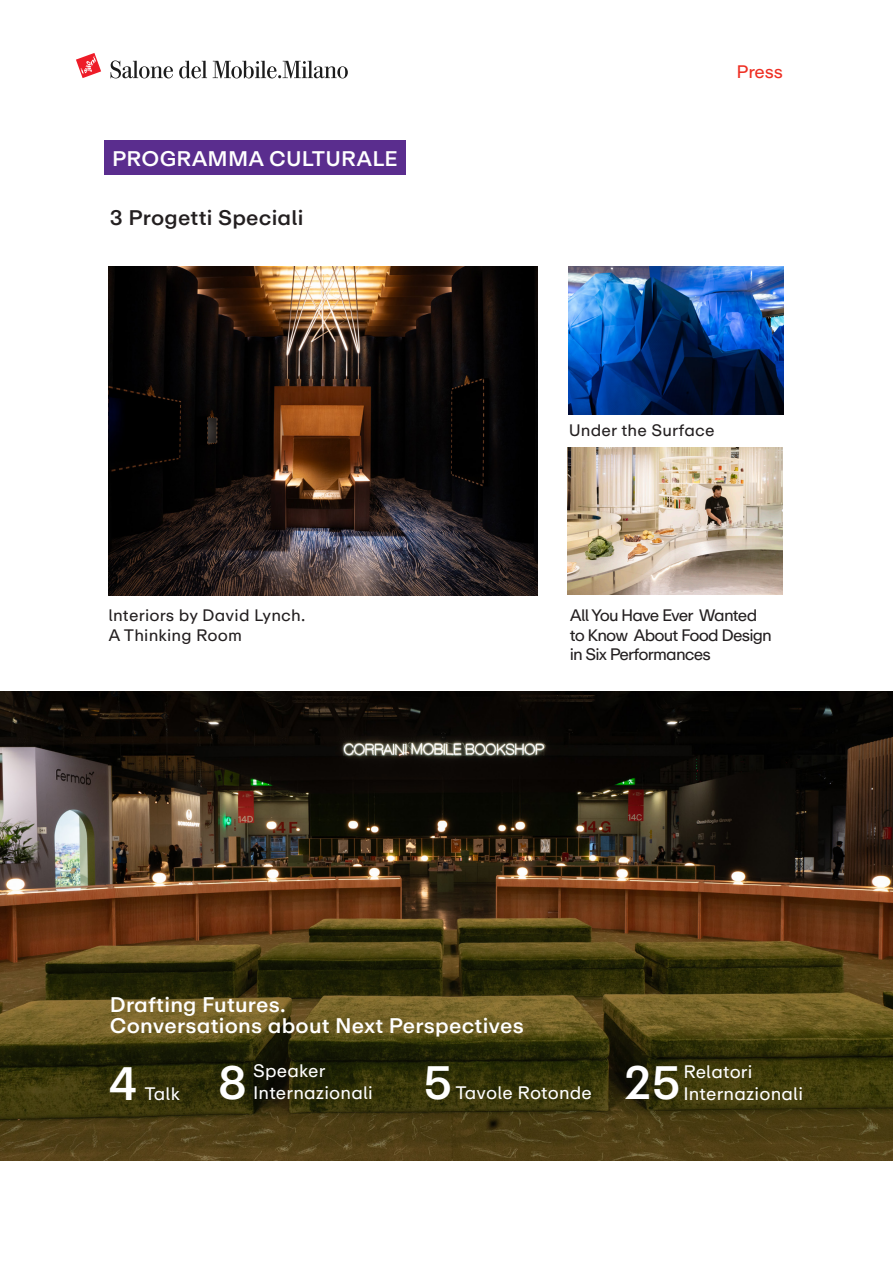
<style>
.page{position:relative;width:893px;height:1263px;background:#fff}
.page>*{position:absolute;margin:0;border:0;box-sizing:border-box;transform-origin:0 0}
.t1{font:500 46.5px "ABC Repro";color:#fff}
.t2{font:500 21px/21px "ABC Repro";letter-spacing:.01em;color:#fff}
.t3{font:500 21px "ABC Repro";letter-spacing:.01em;color:#231f20}
.t4{font:18px/21.6px "ABC Repro";letter-spacing:.01em;color:#fff}
.t5{font:18px "ABC Repro";letter-spacing:-.015em;color:#ee2e22}
.t6{font:16.5px/19.4px "ABC Repro";letter-spacing:-.05em;color:#231f20}
.t7{font:16.5px/19.4px "ABC Repro";letter-spacing:.01em;color:#231f20}
</style>
<div class="page">
<svg style="left:76px;top:53px;width:25px;height:25px"></svg>
<svg style="left:111px;top:60px;width:62px;height:18px"></svg>
<svg style="left:179px;top:61px;width:28px;height:17px"></svg>
<svg style="left:213px;top:61px;width:135px;height:17px"></svg>
<img style="left:0;top:692px;width:893px;height:469px">
<img style="left:108px;top:266px;width:429px;height:329px">
<img style="left:569px;top:266px;width:215px;height:148px">
<img style="left:568px;top:447px;width:215px;height:148px">
<div style="left:105px;top:140px;width:301px;height:34px;background:#5a2d8e"></div>
<p class="t2" style="left:112px;top:148px;width:287px">PROGRAMMA CULTURALE</p>
<p class="t3" style="left:110px;top:204px;width:195px">3 Progetti Speciali</p>
<p class="t7" style="left:108px;top:606px;width:198px">lnteriors by David Lynch.<br>A Thinking Room</p>
<p class="t5" style="left:736px;top:60px;width:48px">Press</p>
<p class="t7" style="left:569px;top:421px;width:147px">Under the Surface</p>
<p class="t6" style="left:570px;top:606px;width:204px">All You Have Ever Wanted to Know About Food Design in Six Performances</p>
<p class="t2" style="left:110px;top:994px;width:415px">Drafting Futures.<br>Conversations about Next Perspectives</p>
<h1 class="t1" style="left:109px;top:1053px;width:31px">4</h1>
<p class="t4" style="left:145px;top:1082px;width:37px">Talk</p>
<p class="t4" style="left:253px;top:1060px;width:121px">Speaker<br>Internazionali</p>
<p class="t4" style="left:683px;top:1061px;width:121px">Relatori<br>Internazionali</p>
<h1 class="t1" style="left:218px;top:1052px;width:31px">8</h1>
<h1 class="t1" style="left:624px;top:1052px;width:58px">25</h1>
<h1 class="t1" style="left:424px;top:1053px;width:30px">5</h1>
<p class="t4" style="left:455px;top:1082px;width:138px">Tavole Rotonde</p>
</div>
